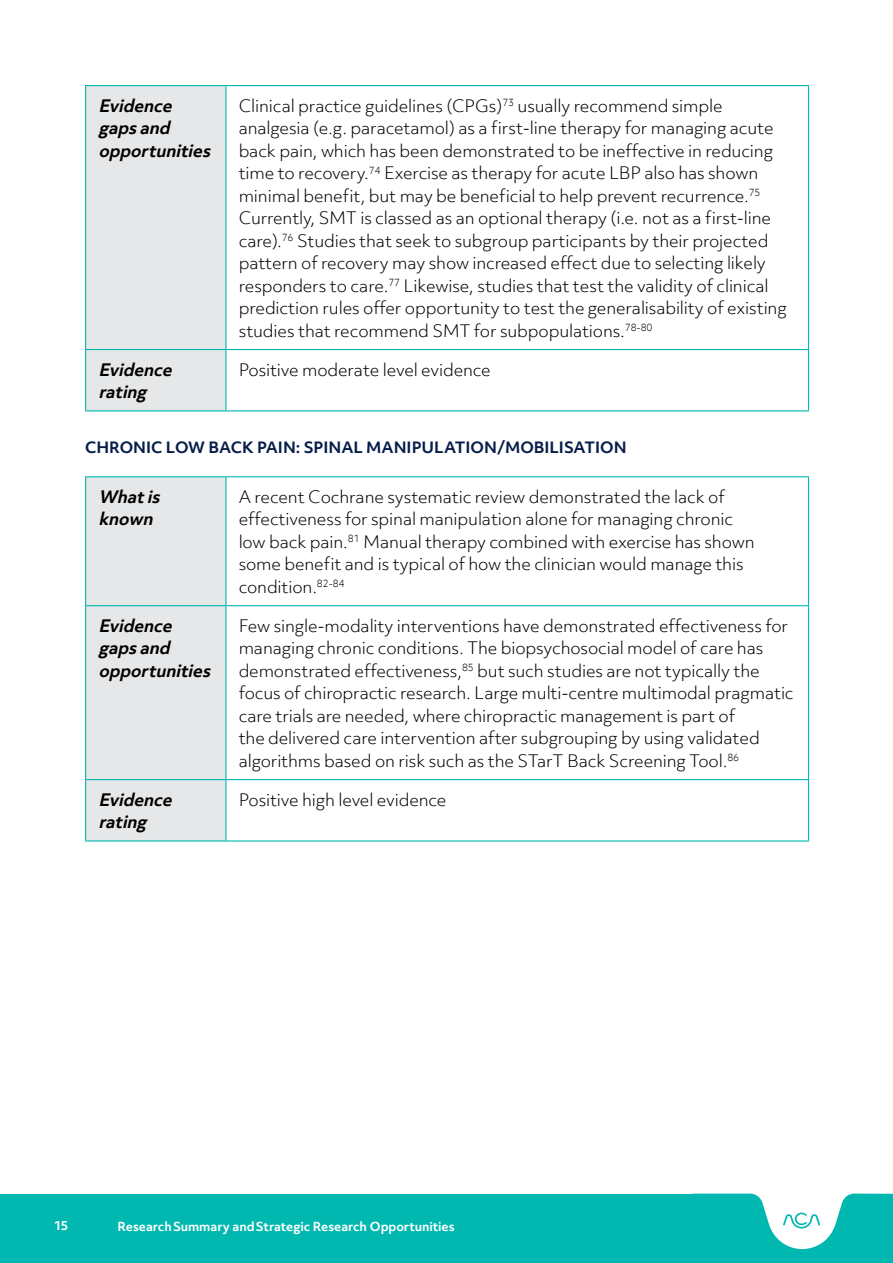
<style>
.page{position:relative;width:893px;height:1263px;background:#fff}
.page>*{position:absolute;margin:0;border:0;box-sizing:border-box;transform-origin:0 0}
.t1{font:300 16.5px/22.5px "Objektiv Mk 3";letter-spacing:-.01em;color:#000}
.t2{font:italic 700 16.5px/22.5px "Objektiv Mk 3";color:#000}
.t3{font:700 15px "Objektiv Mk 3";color:#071e4a}
.t4{font:700 12px "Objektiv Mk 3";letter-spacing:-.005em;color:#fff}
</style>
<div class="page">
<div style="left:0;top:1193px;width:704px;height:70px;background:#00b8b0"></div>
<svg style="left:692px;top:1193px;width:201px;height:70px"></svg>
<div style="left:86px;top:86px;width:139px;height:324px;background:#e6e7e8"></div>
<hr style="left:85px;top:86px;width:1px;height:263px;background:#00b8b0">
<hr style="left:85px;top:350px;width:1px;height:60px;background:#00b8b0">
<hr style="left:85px;top:85px;width:141px;height:1px;background:#00b8b0">
<hr style="left:85px;top:349px;width:141px;height:1px;background:#00b8b0">
<hr style="left:85px;top:410px;width:141px;height:1px;background:#00b8b0">
<hr style="left:225px;top:86px;width:1px;height:263px;background:#00b8b0">
<hr style="left:225px;top:350px;width:1px;height:60px;background:#00b8b0">
<hr style="left:808px;top:86px;width:1px;height:263px;background:#00b8b0">
<hr style="left:808px;top:350px;width:1px;height:60px;background:#00b8b0">
<hr style="left:226px;top:85px;width:583px;height:1px;background:#00b8b0">
<hr style="left:226px;top:349px;width:583px;height:1px;background:#00b8b0">
<hr style="left:226px;top:410px;width:583px;height:1px;background:#00b8b0">
<div style="left:86px;top:477px;width:139px;height:363px;background:#e6e7e8"></div>
<hr style="left:85px;top:477px;width:1px;height:128px;background:#00b8b0">
<hr style="left:85px;top:606px;width:1px;height:173px;background:#00b8b0">
<hr style="left:85px;top:780px;width:1px;height:60px;background:#00b8b0">
<hr style="left:85px;top:476px;width:141px;height:1px;background:#00b8b0">
<hr style="left:85px;top:605px;width:141px;height:1px;background:#00b8b0">
<hr style="left:85px;top:779px;width:141px;height:1px;background:#00b8b0">
<hr style="left:85px;top:840px;width:141px;height:1px;background:#00b8b0">
<hr style="left:225px;top:477px;width:1px;height:128px;background:#00b8b0">
<hr style="left:225px;top:606px;width:1px;height:173px;background:#00b8b0">
<hr style="left:225px;top:780px;width:1px;height:60px;background:#00b8b0">
<hr style="left:226px;top:476px;width:583px;height:1px;background:#00b8b0">
<hr style="left:808px;top:477px;width:1px;height:128px;background:#00b8b0">
<hr style="left:808px;top:606px;width:1px;height:173px;background:#00b8b0">
<hr style="left:808px;top:780px;width:1px;height:60px;background:#00b8b0">
<hr style="left:226px;top:605px;width:583px;height:1px;background:#00b8b0">
<hr style="left:226px;top:779px;width:583px;height:1px;background:#00b8b0">
<hr style="left:226px;top:840px;width:583px;height:1px;background:#00b8b0">
<p class="t2" style="left:98px;top:94px;width:118px">Evidence gapsand opportunities</p>
<p class="t1" style="left:239px;top:94px;width:550px">Clinical practice guidelines (CPGs)<sup>73</sup> usually recommend simple analgesia (e.g. paracetamol) as a first-line therapy for managing acute back pain, which has been demonstrated to be ineffective in reducing time to recovery.<sup>74</sup> Exercise as therapy for acute LBP also has shown minimal benefit, but may be beneficial to help prevent recurrence.<sup>75<br></sup>Currently, SMT is classed as an optional therapy (i.e. not as a first-line care).<sup>76</sup> Studies that seek to subgroup participants by their projected pattern of recovery may show increased effect due to selecting likely responders to care.<sup>77</sup> Likewise, studies that test the validity of clinical prediction rules offer opportunity to test the generalisability of existing studies that recommend SMT for subpopulations.<sup>78-80</sup></p>
<p class="t2" style="left:98px;top:358px;width:80px">Evidence rating</p>
<p class="t1" style="left:239px;top:358px;width:254px">Positive moderate level evidence</p>
<p class="t3" style="left:85px;top:437px;width:543px">CHRONIC LOW BACK PAIN: SPINAL MANIPULATION/MOBILISATION</p>
<p class="t2" style="left:98px;top:485px;width:68px">Whatis known</p>
<p class="t1" style="left:239px;top:485px;width:517px">A recent Cochrane systematic review demonstrated the lack of effectiveness for spinal manipulation alone for managing chronic low back pain.<sup>81</sup> Manual therapy combined with exercise has shown some benefit and is typical of how the clinician would manage this condition.<sup>82-84</sup></p>
<p class="t2" style="left:98px;top:614px;width:118px">Evidence gapsand opportunities</p>
<p class="t1" style="left:239px;top:614px;width:556px">Few single-modality interventions have demonstrated effectiveness for managing chronic conditions. The biopsychosocial model of care has demonstrated effectiveness,<sup>85</sup> but such studies are not typically the focus of chiropractic research. Large multi-centre multimodal pragmatic care trials are needed, where chiropractic management is part of<br>the delivered care intervention after subgrouping by using validated algorithms based on risk such as the STarT Back Screening Tool.<sup>86</sup></p>
<p class="t2" style="left:98px;top:788px;width:80px">Evidence rating</p>
<p class="t1" style="left:239px;top:788px;width:209px">Positive high level evidence</p>
<p class="t4" style="left:54px;top:1217px;width:16px">15</p>
<p class="t4" style="left:118px;top:1218px;width:338px">Research Summary and Strategic Research Opportunities</p>
</div>
